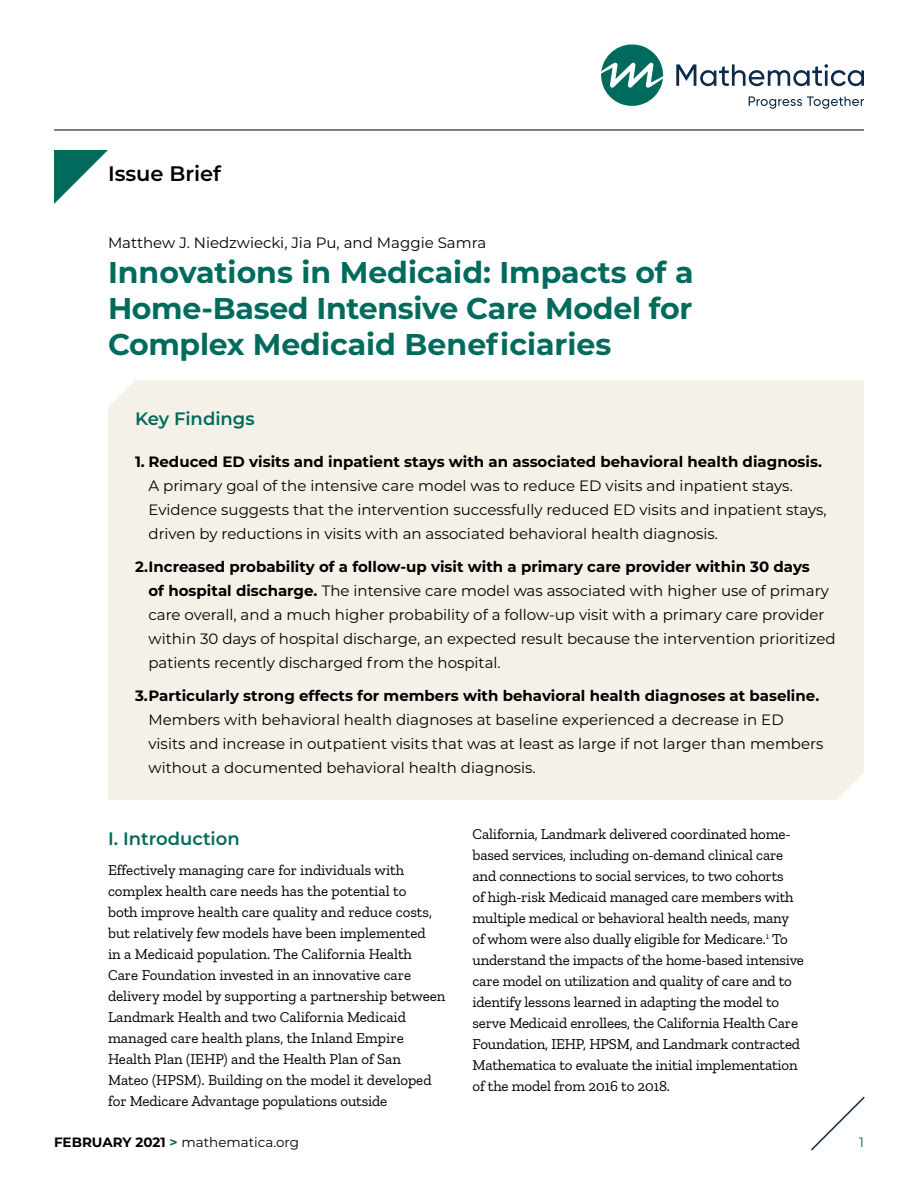
<style>
.page{position:relative;width:918px;height:1188px;background:#fff}
.page>*{position:absolute;margin:0;border:0;box-sizing:border-box;transform-origin:0 0}
.t1{font:700 30px/36px "Montserrat";letter-spacing:-.01em;color:#006b5c;text-align:justify}
.Pubinfo_Category{font:600 21px "Montserrat";color:#000}
.Paragraph{font:600 18px "Montserrat";color:#006b5c}
.Paragraph_with_list{font:15px/21px "Zilla Slab";letter-spacing:-.01em;color:#000}
.Byline{font:15px/24px "Montserrat";color:#000}
.t2{font:13.5px "Montserrat";color:#000}
.Page_number{font:13.5px "Montserrat";color:#006b5c}
.s1{font-weight:700}
.s2{font-weight:700;color:#006b5c}
</style>
<div class="page">
<svg style="left:811px;top:1096px;width:54px;height:55px"></svg>
<hr style="left:54px;top:130px;width:810px;height:1px;background:#000">
<svg style="left:54px;top:150px;width:54px;height:54px"></svg>
<svg style="left:601px;top:44px;width:62px;height:62px"></svg>
<svg style="left:676px;top:64px;width:188px;height:22px"></svg>
<svg style="left:749px;top:96px;width:115px;height:13px"></svg>
<div style="left:108px;top:380px;width:756px;height:420px;background:#f5f1e8"></div>
<p class="Pubinfo_Category" style="left:108px;top:159px;width:115px">Issue Brief</p>
<p class="Byline" style="left:108px;top:230px;width:380px">Matthew J. Niedzwiecki, Jia Pu, and Maggie Samra</p>
<p class="t1" style="left:108px;top:253px;width:587px">Innovations in Medicaid: Impacts of a Home-Based Intensive Care Model for Complex Medicaid Beneficiaries</p>
<p class="Paragraph" style="left:135px;top:406px;width:121px">Key Findings</p>
<p class="Byline" style="left:148px;top:449px;width:680px;text-indent:-14px"><span class="s1">1. Reduced ED visits and inpatient stays with an associated behavioral health diagnosis.<br></span>A primary goal of the intensive care model was to reduce ED visits and inpatient stays.<br>Evidence suggests that the intervention successfully reduced ED visits and inpatient stays, driven by reductions in visits with an associated behavioral health diagnosis.</p>
<p class="Byline" style="left:148px;top:554px;width:689px;text-indent:-14px"><span class="s1">2.Increased probability of a follow-up visit with a primary care provider within 30 days<br>of hospital discharge.</span> The intensive care model was associated with higher use of primary care overall, and a much higher probability of a follow-up visit with a primary care provider within 30 days of hospital discharge, an expected result because the intervention prioritized patients recently discharged from the hospital.</p>
<p class="Byline" style="left:148px;top:683px;width:676px;text-indent:-14px"><span class="s1">3.Particularly strong effects for members with behavioral health diagnoses at baseline.<br></span>Members with behavioral health diagnoses at baseline experienced a decrease in ED visits and increase in outpatient visits that was at least as large if not larger than members without a documented behavioral health diagnosis.</p>
<p class="Paragraph" style="left:108px;top:826px;width:133px">I. Introduction</p>
<p class="Paragraph_with_list" style="left:108px;top:859px;width:339px">Effectively managing care for individuals with complex health care needs has the potential to<br>both improve health care quality and reduce costs, but relatively few models have been implemented<br>in a Medicaid population. The California Health Care Foundation invested in an innovative care delivery model by supporting a partnership between Landmark Health and two California Medicaid managed care health plans, the Inland Empire Health Plan (IEHP) and the Health Plan of San Mateo (HPSM). Building on the model it developed for Medicare Advantage populations outside</p>
<p class="Paragraph_with_list" style="left:472px;top:824px;width:333px">California, Landmark delivered coordinated home&shy;based services, including on-demand clinical care and connections to social services, to two cohorts<br>of high-risk Medicaid managed care members with multiple medical or behavioral health needs, many of whom were also dually eligible for Medicare.<sup>1</sup> To understand the impacts of the home-based intensive care model on utilization and quality of care and to identify lessons learned in adapting the model to serve Medicaid enrollees, the California Health Care Foundation, IEHP, HPSM, and Landmark contracted Mathematica to evaluate the initial implementation of the model from 2016 to 2018.</p>
<p class="t2" style="left:54px;top:1133px;width:247px"><span class="s1">FEBRUARY 2021</span> <span class="s2">&gt;</span> mathematica.org</p>
<p class="Page_number" style="left:859px;top:1133px;width:6px">1</p>
</div>
